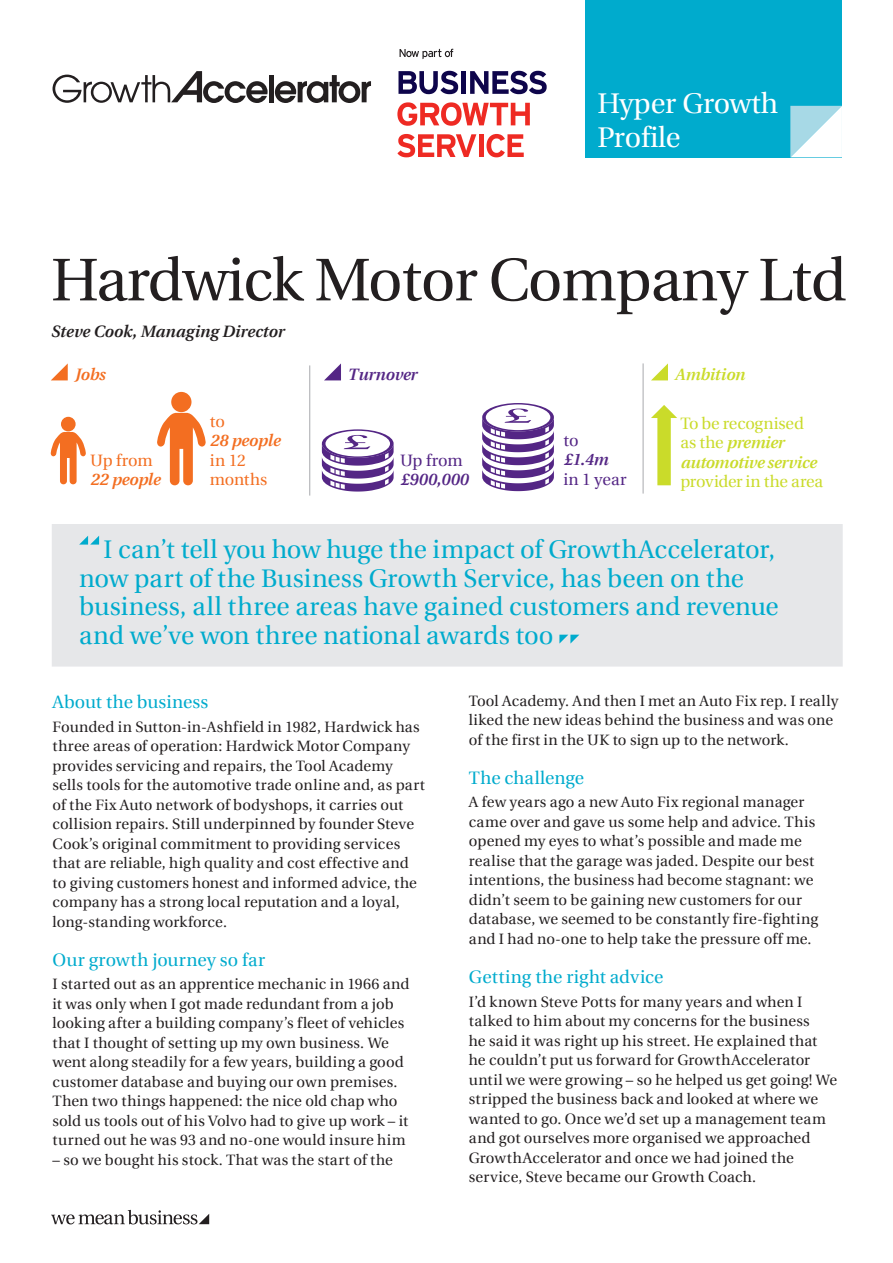
<style>
.page{position:relative;width:893px;height:1263px;background:#fff}
.page>*{position:absolute;margin:0;border:0;box-sizing:border-box;transform-origin:0 0}
.t1{font:60px "Utopia";letter-spacing:-.02em;color:#231f20}
.t2{font:28.5px/34.7px "Utopia";letter-spacing:-.005em;color:#fff}
.t3{font:25.5px/28.5px "Utopia";color:#00abcd}
.Level_heading_two{font:18px "Utopia";letter-spacing:.005em;color:#00abcd}
.Body_Copy{font:16.5px/19.5px "Utopia";letter-spacing:-.01em;color:#cadb2a}
.Body_Copy-2{font:italic 600 16.5px "Utopia";color:#231f20}
.Body_Copy-3{font:italic 600 16.5px/19.5px "Utopia";color:#542685}
.Body_Copy-4{font:16.5px/19.5px "Utopia";letter-spacing:-.01em;color:#f36e21}
.Body_Copy-5{font:italic 600 16.5px/19.5px "Utopia";letter-spacing:-.01em;color:#f36e21}
.Body_Copy-6{font:16.5px/19.5px "Utopia";color:#542685}
.Body_Copy-7{font:italic 600 16.5px "Utopia";letter-spacing:-.015em;color:#cadb2a}
.Body_Copy-8{font:15px/19.5px "Utopia";letter-spacing:.01em;color:#231f20}
.s1{font-weight:400;font-style:normal}
.s2{font-weight:600;font-style:italic}
</style>
<div class="page">
<svg style="left:51px;top:1210px;width:158px;height:14px"></svg>
<div style="left:52px;top:524px;width:791px;height:142px;background:#e6e7e9"></div>
<div style="left:585px;top:0;width:257px;height:157px;background:#00abcd"></div>
<svg style="left:790px;top:106px;width:52px;height:51px;background:#d0ebf2"></svg>
<svg style="left:651px;top:405px;width:26px;height:80px"></svg>
<svg style="left:651px;top:363px;width:17px;height:17px"></svg>
<hr style="left:643px;top:363px;width:1px;height:131px;background:#a8a9ad">
<svg style="left:79px;top:536px;width:20px;height:9px"></svg>
<svg style="left:559px;top:635px;width:20px;height:9px"></svg>
<svg style="left:398px;top:71px;width:60px;height:23px"></svg>
<div style="left:461px;top:71px;width:5px;height:23px;background:#0e054b"></div>
<svg style="left:470px;top:71px;width:77px;height:23px"></svg>
<svg style="left:397px;top:134px;width:79px;height:23px"></svg>
<hr style="left:479px;top:134px;width:4px;height:23px;background:#ee2a23">
<svg style="left:486px;top:134px;width:38px;height:23px"></svg>
<svg style="left:397px;top:102px;width:133px;height:24px"></svg>
<svg style="left:400px;top:49px;width:53px;height:10px"></svg>
<div style="left:269px;top:75px;width:5px;height:27px;background:#231f20"></div>
<svg style="left:275px;top:75px;width:96px;height:28px"></svg>
<svg style="left:53px;top:71px;width:215px;height:32px"></svg>
<svg style="left:51px;top:417px;width:35px;height:67px"></svg>
<svg style="left:157px;top:392px;width:49px;height:93px"></svg>
<svg style="left:51px;top:363px;width:17px;height:17px"></svg>
<svg style="left:322px;top:429px;width:72px;height:63px"></svg>
<svg style="left:482px;top:403px;width:72px;height:88px"></svg>
<svg style="left:324px;top:363px;width:17px;height:17px"></svg>
<hr style="left:309px;top:365px;width:1px;height:131px;background:#a8a9ad">
<p class="t2" style="left:597px;top:86px;width:182px">Hyper Growth<br>Profile</p>
<p class="t1" style="left:51px;top:247px;width:797px">Hardwick Motor Company Ltd</p>
<p class="Body_Copy-2" style="left:51px;top:322px;width:235px">Steve Cook, Managing Director</p>
<p class="Body_Copy-5" style="left:74px;top:365px;width:32px">Jobs</p>
<p class="Body_Copy-3" style="left:348px;top:365px;width:71px">Turnover</p>
<p class="Body_Copy-7" style="left:675px;top:365px;width:72px">Ambition</p>
<p class="Body_Copy-5" style="left:90px;top:451px;width:72px"><span class="s1">Up from<br></span>22 people</p>
<p class="Body_Copy-4" style="left:210px;top:412px;width:72px">to<br><span class="s2">28 people </span>in 12 months</p>
<p class="Body_Copy-3" style="left:400px;top:451px;width:70px"><span class="s1">Up from </span>£900,000</p>
<p class="Body_Copy-6" style="left:563px;top:431px;width:65px">to <span class="s2">£1.4m </span>in 1 year</p>
<p class="Body_Copy" style="left:680px;top:413px;width:144px">To be recognised as the <span class="s2">premier automotive service </span>provider in the area</p>
<p class="t3" style="left:79px;top:536px;width:701px;text-indent:24px">I can’t tell you how huge the impact of GrowthAccelerator, now part of the Business Growth Service, has been on the business, all three areas have gained customers and revenue and we’ve won three national awards too</p>
<p class="Level_heading_two" style="left:53px;top:692px;width:157px">About the business</p>
<p class="Body_Copy-8" style="left:53px;top:717px;width:374px">Founded in Sutton-in-Ashfield in 1982, Hardwick has three areas of operation: Hardwick Motor Company provides servicing and repairs, the Tool Academy sells tools for the automotive trade online and, as part of the Fix Auto network of bodyshops, it carries out collision repairs. Still underpinned by founder Steve Cook’s original commitment to providing services that are reliable, high quality and cost effective and to giving customers honest and informed advice, the company has a strong local reputation and a loyal, long-standing workforce.</p>
<p class="Level_heading_two" style="left:53px;top:949px;width:214px">Our growth journey so far</p>
<p class="Body_Copy-8" style="left:53px;top:975px;width:358px">I started out as an apprentice mechanic in 1966 and it was only when I got made redundant from a job looking after a building company’s fleet of vehicles that I thought of setting up my own business. We went along steadily for a few years, building a good customer database and buying our own premises.<br>Then two things happened: the nice old chap who sold us tools out of his Volvo had to give up work – it turned out he was 93 and no-one would insure him</p>
<p class="Body_Copy-8" style="left:53px;top:1150px;width:342px">– so we bought his stock. That was the start of the</p>
<p class="Body_Copy-8" style="left:469px;top:691px;width:371px">Tool Academy. And then I met an Auto Fix rep. I really liked the new ideas behind the business and was one of the first in the UK to sign up to the network.</p>
<p class="Level_heading_two" style="left:469px;top:767px;width:117px">The challenge</p>
<p class="Body_Copy-8" style="left:469px;top:793px;width:351px">A few years ago a new Auto Fix regional manager came over and gave us some help and advice. This opened my eyes to what’s possible and made me realise that the garage was jaded. Despite our best intentions, the business had become stagnant: we didn’t seem to be gaining new customers for our database, we seemed to be constantly fire-fighting and I had no-one to help take the pressure off me.</p>
<p class="Level_heading_two" style="left:469px;top:967px;width:196px">Getting the right advice</p>
<p class="Body_Copy-8" style="left:469px;top:992px;width:370px">I’d known Steve Potts for many years and when I talked to him about my concerns for the business<br>he said it was right up his street. He explained that he couldn’t put us forward for GrowthAccelerator until we were growing – so he helped us get going! We stripped the business back and looked at where we wanted to go. Once we’d set up a management team and got ourselves more organised we approached GrowthAccelerator and once we had joined the service, Steve became our Growth Coach.</p>
</div>
